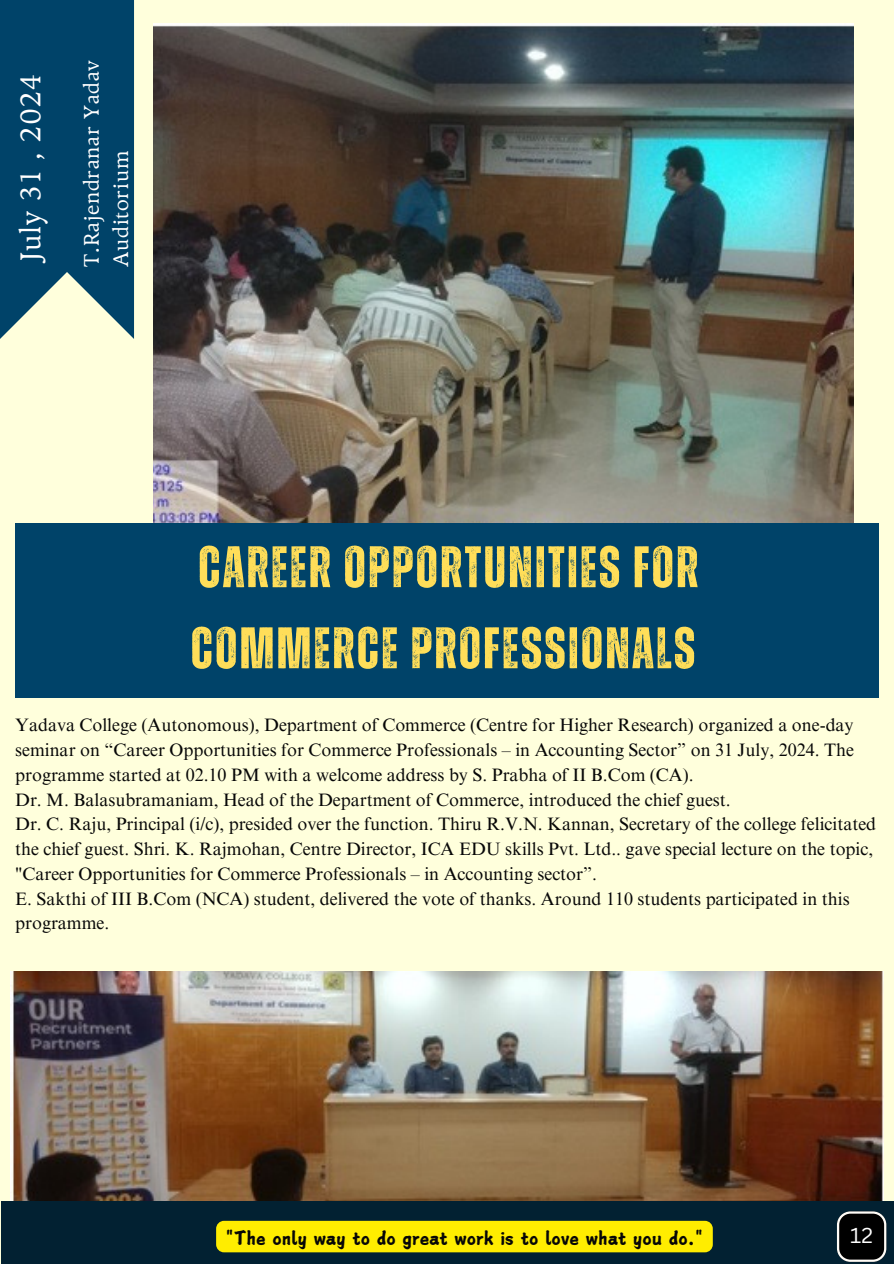
<style>
.page{position:relative;width:894px;height:1264px;background:#fff}
.page>*{position:absolute;margin:0;border:0;box-sizing:border-box;transform-origin:0 0}
.t1{font:700 58.5px/81px "Zuume Rough";letter-spacing:.04em;color:#ffde59}
.t2{font:28.5px "TY Serif";letter-spacing:.04em;color:#fff}
.t3{font:700 22.5px "Alegreya";color:#070707}
.t4{font:22.5px "Canva Travelers Dragon Latin";color:#070707}
.t5{font:21px/29.2px "TY Serif";letter-spacing:.04em;color:#fff}
.t6{font:21px "Canva Sans";color:#fff}
.t7{font:18px/24.8px "Times NRMT Pro";color:#070707}
</style>
<div class="page">
<div style="left:0;top:0;width:893px;height:1263px;background:#ffffdc"></div>
<img style="left:153px;top:24px;width:699px;height:499px">
<div style="left:15px;top:523px;width:863px;height:175px;background:#004369"></div>
<div style="left:0;top:0;width:134px;height:339px;background:#004369"></div>
<img style="left:11px;top:971px;width:872px;height:229px">
<div style="left:1px;top:1200px;width:892px;height:63px;background:#022132"></div>
<div style="left:216px;top:1220px;width:496px;height:32px;background:#ffed00;border-radius:8px"></div>
<svg style="left:837px;top:1211px;width:49px;height:50px;background:#242525"></svg>
<h4 class="t2" style="left:13px;top:261px;width:188px;rotate:-90deg">July 31 , 2024</h4>
<h1 class="t5" style="left:77px;top:267px;width:208px;rotate:-90deg">T.Rajendranar Yadav<br>Auditorium</h1>
<p class="t1" style="left:191px;top:529px;width:509px">CAREER OPPORTUNITIES FOR<br>COMMERCE PROFESSIONALS</p>
<p class="t7" style="left:15px;top:715px;width:840px;text-align:justify">Yadava College (Autonomous), Department of Commerce (Centre for Higher Research) organized a one-day seminar on “Career Opportunities for Commerce Professionals – in Accounting Sector” on 31 July, 2024. The programme started at 02.10 PM with a welcome address by S. Prabha of II B.Com (CA).</p>
<p class="t7" style="left:15px;top:789px;width:716px">Dr. M. Balasubramaniam, Head of the Department of Commerce, introduced the chief guest.</p>
<p class="t7" style="left:15px;top:814px;width:862px">Dr. C. Raju, Principal (i/c), presided over the function. Thiru R.V.N. Kannan, Secretary of the college felicitated the chief guest. Shri. K. Rajmohan, Centre Director, ICA EDU skills Pvt. Ltd.. gave special lecture on the topic, "Career Opportunities for Commerce Professionals – in Accounting sector”.</p>
<p class="t7" style="left:15px;top:888px;width:835px">E. Sakthi of III B.Com (NCA) student, delivered the vote of thanks. Around 110 students participated in this programme.</p>
<p class="t3" style="left:196px;top:1216px;width:503px">"The only way to do great work is to love what you do."</p>
<h4 class="t4" style="left:225px;top:1225px;width:480px">"The only way to do great work is to love what you do."</h4>
<p class="t6" style="left:850px;top:1220px;width:24px">12</p>
</div>
